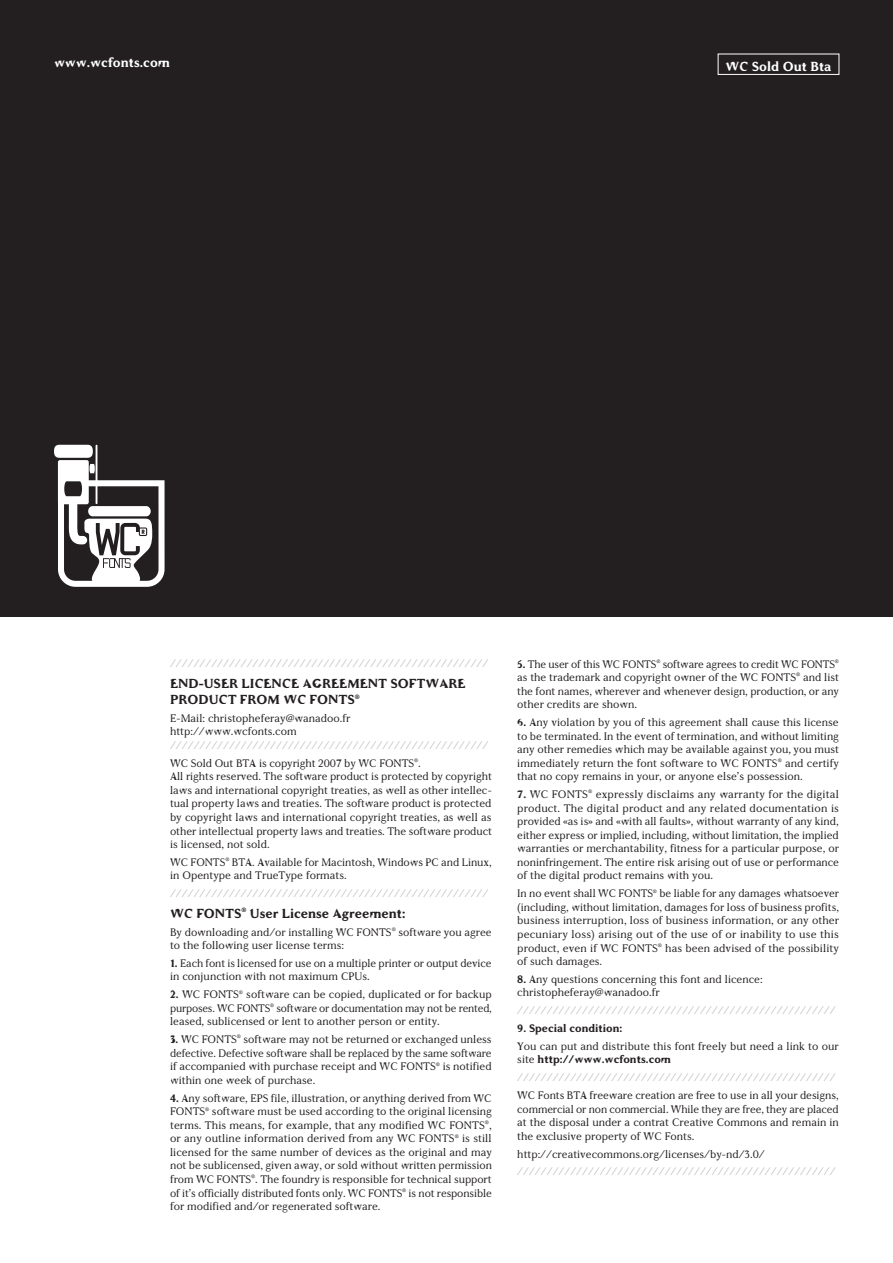
<style>
.page{position:relative;width:893px;height:1263px;background:#fff}
.page>*{position:absolute;margin:0;border:0;box-sizing:border-box;transform-origin:0 0}
.Titre{font:700 13.5px/16.2px "WCADDENDUM Bta";color:#231f20}
.t1{font:700 13.5px "WCADDENDUM Bta";color:#fff}
.texte_courant{font:11.25px/13.5px "WCADDENDUM Btalight";color:#231f20;text-align:justify}
.texte_courant-2{font:11.25px "WCADDENDUM Btalight";color:#bcbdc0}
.texte_courant-3{font:700 11.25px "WCADDENDUM Bta";color:#231f20}
.s1{font-family:"WCADDENDUM Bta";font-weight:700}
</style>
<div class="page">
<div style="left:0;top:0;width:893px;height:617px;background:#231f20"></div>
<svg style="left:54px;top:444px;width:111px;height:143px"></svg>
<div style="left:718px;top:54px;width:121px;height:21px;border:1px solid #fff"></div>
<p class="t1" style="left:54px;top:54px;width:118px">www.wcfonts.com</p>
<p class="t1" style="left:725px;top:58px;width:107px">WC Sold Out Bta</p>
<p class="texte_courant-2" style="left:170px;top:657px;width:320px">//////////////////////////////////////////////////////</p>
<p class="Titre" style="left:170px;top:675px;width:297px">END-USER LICENCE AGREEMENT SOFTWARE<br>PRODUCT FROM WC FONTS<sup>®</sup></p>
<p class="texte_courant" style="left:170px;top:711px;width:182px">E-Mail: christopheferay@wanadoo.fr</p>
<p class="texte_courant" style="left:170px;top:725px;width:128px">http://www.wcfonts.com</p>
<p class="texte_courant-2" style="left:170px;top:738px;width:320px">//////////////////////////////////////////////////////</p>
<p class="texte_courant" style="left:170px;top:756px;width:252px">WC Sold Out BTA is copyright 2007 by WC FONTS<sup>®</sup>.</p>
<p class="texte_courant" style="left:170px;top:770px;width:323px">All rights reserved. The software product is protected by copyright laws and international copyright treaties, as well as other intellec&shy;tual property laws and treaties. The software product is protected by copyright laws and international copyright treaties, as well as other intellectual property laws and treaties. The software product is licensed, not sold.</p>
<p class="texte_courant" style="left:170px;top:855px;width:323px">WC FONTS<sup>®</sup> BTA. Available for Macintosh, Windows PC and Linux, in Opentype and TrueType formats.</p>
<p class="texte_courant-2" style="left:170px;top:887px;width:320px">//////////////////////////////////////////////////////</p>
<p class="Titre" style="left:170px;top:905px;width:237px">WC FONTS<sup>®</sup> User License Agreement:</p>
<p class="texte_courant" style="left:170px;top:925px;width:323px">By downloading and/or installing WC FONTS<sup>®</sup> software you agree to the following user license terms:</p>
<p class="texte_courant" style="left:170px;top:956px;width:323px"><span class="s1">1.</span> Each font is licensed for use on a multiple printer or output device in conjunction with not maximum CPUs.</p>
<p class="texte_courant" style="left:170px;top:988px;width:323px"><span class="s1">2.</span> WC FONTS<sup>®</sup> software can be copied, duplicated or for backup purposes. WC FONTS<sup>®</sup> software or documentation may not be rented, leased, sublicensed or lent to another person or entity.</p>
<p class="texte_courant" style="left:170px;top:1032px;width:323px"><span class="s1">3.</span> WC FONTS<sup>®</sup> software may not be returned or exchanged unless defective. Defective software shall be replaced by the same software if accompanied with purchase receipt and WC FONTS<sup>®</sup> is notified within one week of purchase.</p>
<p class="texte_courant" style="left:170px;top:1091px;width:323px"><span class="s1">4.</span> Any software, EPS file, illustration, or anything derived from WC FONTS<sup>®</sup> software must be used according to the original licensing terms. This means, for example, that any modified WC FONTS<sup>®</sup>, or any outline information derived from any WC FONTS<sup>®</sup> is still licensed for the same number of devices as the original and may not be sublicensed, given away, or sold without written permission from WC FONTS<sup>®</sup>. The foundry is responsible for technical support of it’s officially distributed fonts only. WC FONTS<sup>®</sup> is not responsible for modified and/or regenerated software.</p>
<p class="texte_courant" style="left:517px;top:657px;width:323px"><span class="s1">5.</span> The user of this WC FONTS<sup>®</sup> software agrees to credit WC FONTS<sup>® </sup>as the trademark and copyright owner of the WC FONTS<sup>®</sup> and list the font names, wherever and whenever design, production, or any other credits are shown.</p>
<p class="texte_courant" style="left:517px;top:715px;width:323px"><span class="s1">6.</span> Any violation by you of this agreement shall cause this license to be terminated. In the event of termination, and without limiting any other remedies which may be available against you, you must immediately return the font software to WC FONTS<sup>®</sup> and certify that no copy remains in your, or anyone else’s possession.</p>
<p class="texte_courant" style="left:517px;top:787px;width:323px"><span class="s1">7.</span> WC FONTS<sup>®</sup> expressly disclaims any warranty for the digital product. The digital product and any related documentation is provided «as is» and «with all faults», without warranty of any kind, either express or implied, including, without limitation, the implied warranties or merchantability, fitness for a particular purpose, or noninfringement. The entire risk arising out of use or performance of the digital product remains with you.</p>
<p class="texte_courant" style="left:517px;top:887px;width:323px">In no event shall WC FONTS<sup>®</sup> be liable for any damages whatsoever (including, without limitation, damages for loss of business profits, business interruption, loss of business information, or any other pecuniary loss) arising out of the use of or inability to use this product, even if WC FONTS<sup>®</sup> has been advised of the possibility of such damages.</p>
<p class="texte_courant" style="left:517px;top:972px;width:247px"><span class="s1">8.</span> Any questions concerning this font and licence:</p>
<p class="texte_courant" style="left:517px;top:986px;width:144px">christopheferay@wanadoo.fr</p>
<p class="texte_courant-2" style="left:517px;top:1004px;width:320px">//////////////////////////////////////////////////////</p>
<p class="texte_courant-3" style="left:517px;top:1021px;width:107px">9. Special condition:</p>
<p class="texte_courant" style="left:517px;top:1039px;width:323px">You can put and distribute this font freely but need a link to our site <span class="s1">http://www.wcfonts.com</span></p>
<p class="texte_courant-2" style="left:517px;top:1071px;width:320px">//////////////////////////////////////////////////////</p>
<p class="texte_courant" style="left:517px;top:1088px;width:323px">WC Fonts BTA freeware creation are free to use in all your designs, commercial or non commercial. While they are free, they are placed at the disposal under a contrat Creative Commons and remain in the exclusive property of WC Fonts.</p>
<p class="texte_courant" style="left:517px;top:1147px;width:249px">http://creativecommons.org/licenses/by-nd/3.0/</p>
<p class="texte_courant-2" style="left:517px;top:1165px;width:320px">//////////////////////////////////////////////////////</p>
</div>
